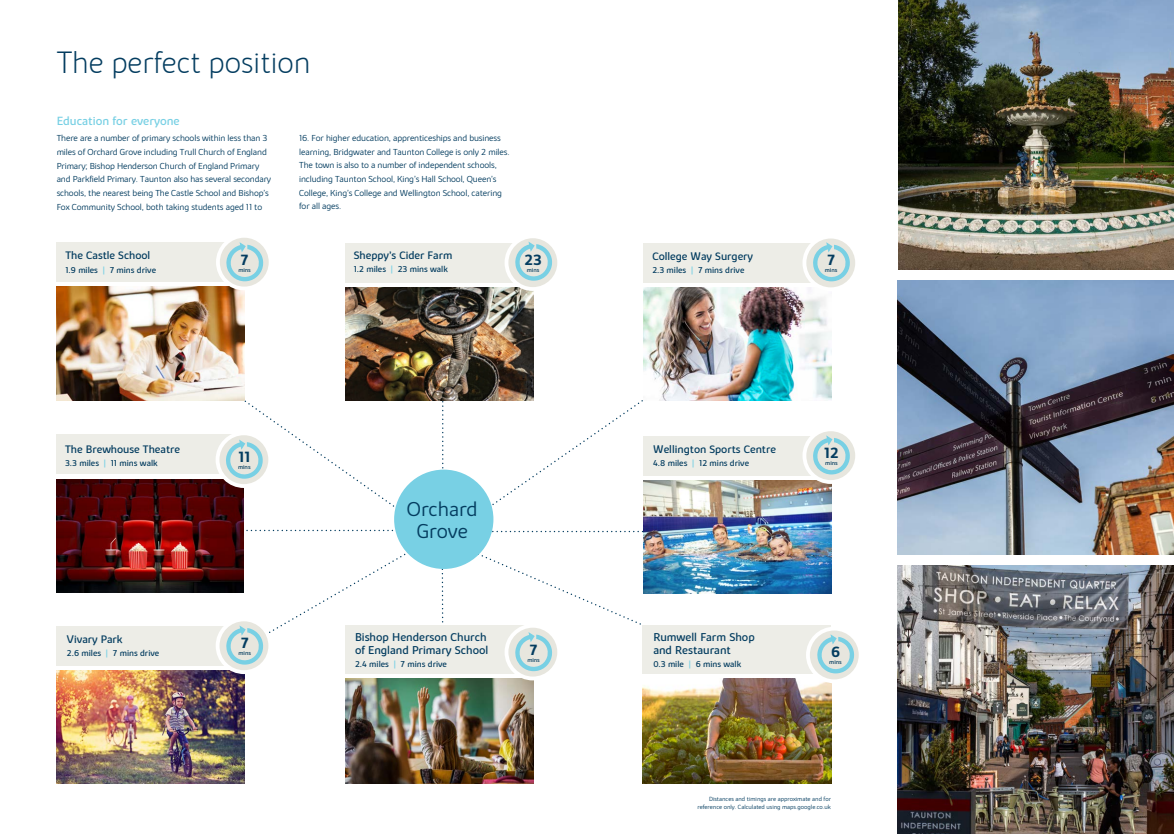
<style>
.page{position:relative;width:1174px;height:834px;background:#fff}
.page>*{position:absolute;margin:0;border:0;box-sizing:border-box;transform-origin:0 0}
.t1{font:200 31.2px "Bovis Sans";color:#043d60}
.t2{font:300 20.7px/21.4px "Bovis Sans";color:#043d60;text-align:center}
.t3{font:700 15px "Bovis Sans";color:#043d60}
.t4{font:12px "Bovis Sans";color:#78d0e4}
.t5{font:11.5px/13px "Bovis Sans";color:#043d60}
.t6{font:11px "Bovis Sans";color:#043d60}
.t7{font:300 9px/13.7px "Bovis Sans";letter-spacing:-.01em;color:#043d60}
.t8{font:8.6px "Bovis Sans";color:#043d60}
.t9{font:300 6.2px/8px "Bovis Sans";color:#043d60;text-align:right}
.t10{font:6px "Bovis Sans";color:#043d60}
.s1{color:#78d0e4}
</style>
<div class="page">
<svg style="left:474px;top:551px;width:171px;height:74px"></svg>
<svg style="left:491px;top:530px;width:152px;height:2px"></svg>
<svg style="left:486px;top:375px;width:192px;height:135px"></svg>
<div style="left:57px;top:242px;width:188px;height:40px;background:#edede7"></div>
<div style="left:643px;top:243px;width:188px;height:39px;background:#edede7"></div>
<div style="left:56px;top:434px;width:188px;height:40px;background:#edede7"></div>
<div style="left:643px;top:436px;width:188px;height:39px;background:#edede7"></div>
<div style="left:56px;top:625px;width:189px;height:40px;background:#edede7"></div>
<div style="left:642px;top:625px;width:189px;height:48px;background:#edede7"></div>
<div style="left:345px;top:625px;width:188px;height:48px;background:#edede7"></div>
<div style="left:345px;top:243px;width:188px;height:39px;background:#edede7"></div>
<img style="left:57px;top:286px;width:188px;height:114px">
<img style="left:643px;top:287px;width:188px;height:114px">
<img style="left:56px;top:479px;width:70px;height:113px">
<img style="left:643px;top:480px;width:188px;height:113px">
<img style="left:56px;top:670px;width:188px;height:113px">
<img style="left:643px;top:678px;width:189px;height:105px">
<img style="left:345px;top:678px;width:188px;height:105px">
<img style="left:345px;top:287px;width:188px;height:113px">
<svg style="left:218px;top:236px;width:53px;height:52px"></svg>
<div style="left:216px;top:234px;width:56px;height:56px;border:4px solid #fff;border-radius:50%"></div>
<svg style="left:804px;top:236px;width:53px;height:53px"></svg>
<div style="left:802px;top:234px;width:57px;height:57px;border:4px solid #fff;border-radius:50%"></div>
<svg style="left:804px;top:429px;width:53px;height:53px"></svg>
<div style="left:802px;top:427px;width:57px;height:57px;border:4px solid #fff;border-radius:50%"></div>
<svg style="left:218px;top:619px;width:52px;height:53px"></svg>
<div style="left:216px;top:617px;width:56px;height:57px;border:4px solid #fff;border-radius:50%"></div>
<svg style="left:808px;top:628px;width:52px;height:53px"></svg>
<div style="left:806px;top:626px;width:56px;height:57px;border:4px solid #fff;border-radius:50%"></div>
<svg style="left:506px;top:625px;width:53px;height:53px"></svg>
<div style="left:504px;top:623px;width:57px;height:57px;border:4px solid #fff;border-radius:50%"></div>
<svg style="left:506px;top:236px;width:53px;height:53px"></svg>
<div style="left:504px;top:234px;width:57px;height:57px;border:4px solid #fff;border-radius:50%"></div>
<img style="left:899px;top:0;width:275px;height:269px">
<img style="left:898px;top:281px;width:276px;height:273px">
<svg style="left:226px;top:242px;width:37px;height:39px"></svg>
<svg style="left:126px;top:331px;width:318px;height:333px"></svg>
<svg style="left:515px;top:632px;width:37px;height:39px"></svg>
<svg style="left:817px;top:634px;width:37px;height:39px"></svg>
<img style="left:898px;top:565px;width:276px;height:268px">
<svg style="left:813px;top:435px;width:37px;height:39px"></svg>
<svg style="left:813px;top:242px;width:37px;height:39px"></svg>
<svg style="left:515px;top:241px;width:37px;height:39px"></svg>
<div style="left:394px;top:469px;width:99px;height:100px;background:#78d0e4;border-radius:50%"></div>
<h1 class="t1" style="left:57px;top:44px;width:255px">The perfect position</h1>
<h3 class="t4" style="left:57px;top:113px;width:125px">Education for everyone</h3>
<p class="t7" style="left:57px;top:131px;width:216px">There are a number of primary schools within less than 3 miles of Orchard Grove including Trull Church of England Primary; Bishop Henderson Church of England Primary and Parkfield Primary. Taunton also has several secondary schools, the nearest being The Castle School and Bishop’s Fox Community School, both taking students aged 11 to</p>
<p class="t7" style="left:299px;top:131px;width:212px">16. For higher education, apprenticeships and business learning, Bridgwater and Taunton College is only 2 miles.<br>The town is also to a number of independent schools, including Taunton School, King’s Hall School, Queen’s College, King’s College and Wellington School, catering for all ages.</p>
<p class="t6" style="left:65px;top:249px;width:86px">The Castle School</p>
<p class="t8" style="left:65px;top:264px;width:92px">1.9 miles <span class="s1">|</span> 7 mins drive</p>
<h3 class="t3" style="left:240px;top:251px;width:10px">7</h3>
<p class="t10" style="left:238px;top:267px;width:14px">mins</p>
<p class="t6" style="left:354px;top:249px;width:100px">Sheppy’s Cider Farm</p>
<p class="t8" style="left:354px;top:264px;width:96px">1.2 miles <span class="s1">|</span> 23 mins walk</p>
<h3 class="t3" style="left:524px;top:250px;width:19px">23</h3>
<p class="t10" style="left:527px;top:266px;width:14px">mins</p>
<p class="t6" style="left:652px;top:250px;width:102px">College Way Surgery</p>
<p class="t8" style="left:652px;top:265px;width:94px">2.3 miles <span class="s1">|</span> 7 mins drive</p>
<h3 class="t3" style="left:827px;top:250px;width:10px">7</h3>
<p class="t10" style="left:825px;top:266px;width:14px">mins</p>
<p class="t6" style="left:65px;top:442px;width:117px">The Brewhouse Theatre</p>
<p class="t8" style="left:65px;top:458px;width:94px">3.3 miles <span class="s1">|</span> 11 mins walk</p>
<h3 class="t3" style="left:238px;top:447px;width:13px">11</h3>
<p class="t10" style="left:238px;top:463px;width:14px">mins</p>
<p class="t6" style="left:653px;top:442px;width:124px">Wellington Sports Centre</p>
<p class="t8" style="left:653px;top:458px;width:97px">4.8 miles <span class="s1">|</span> 12 mins drive</p>
<h3 class="t3" style="left:824px;top:443px;width:16px">12</h3>
<p class="t10" style="left:825px;top:459px;width:14px">mins</p>
<h2 class="t2" style="left:407px;top:498px;width:72px">Orchard<br>Grove</h2>
<p class="t6" style="left:67px;top:632px;width:57px">Vivary Park</p>
<p class="t8" style="left:67px;top:647px;width:94px">2.6 miles <span class="s1">|</span> 7 mins drive</p>
<h3 class="t3" style="left:241px;top:633px;width:10px">7</h3>
<p class="t10" style="left:238px;top:649px;width:14px">mins</p>
<p class="t5" style="left:355px;top:630px;width:135px">Bishop Henderson Church of England Primary School</p>
<p class="t8" style="left:355px;top:658px;width:93px">2.4 miles <span class="s1">|</span> 7 mins drive</p>
<h3 class="t3" style="left:529px;top:640px;width:10px">7</h3>
<p class="t10" style="left:527px;top:656px;width:14px">mins</p>
<p class="t5" style="left:653px;top:630px;width:103px">Rumwell Farm Shop and Restaurant</p>
<p class="t8" style="left:653px;top:658px;width:89px">0.3 mile <span class="s1">|</span> 6 mins walk</p>
<h3 class="t3" style="left:831px;top:642px;width:10px">6</h3>
<p class="t10" style="left:829px;top:658px;width:14px">mins</p>
<p class="t9" style="left:697px;top:794px;width:135px">Distances and timings are approximate and for reference only. Calculated using maps.google.co.uk</p>
</div>
